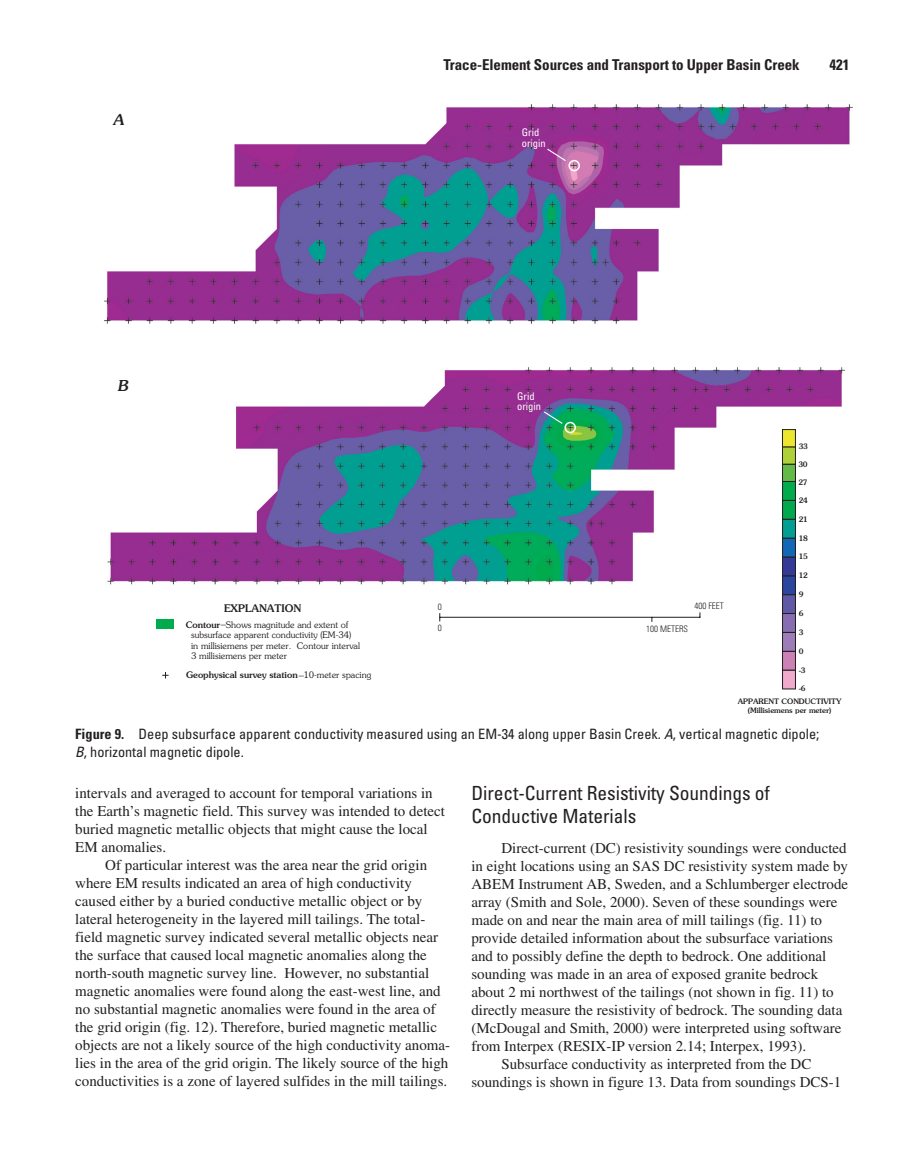
<style>
.page{position:relative;width:909px;height:1172px;background:#fff}
.page>*{position:absolute;margin:0;border:0;box-sizing:border-box;transform-origin:0 0}
.t1{font:condensed 19.5px/22.5px "Univers";letter-spacing:-.005em;color:#231f20}
.t2{font:15px/18px "Times";color:#231f20}
.t3{font:700 condensed 15px "Univers";letter-spacing:-.005em;color:#231f20}
.t4{font:italic 500 15px "Souvenir";color:#231f20}
.t5{font:condensed 14.25px/18px "Univers";color:#231f20}
.t6{font:condensed 10.5px/10.5px "Univers";color:#fff}
.t7{font:500 10.5px "Souvenir";color:#231f20}
.t8{font:300 9px/10.5px "Souvenir";color:#231f20}
.t9{font:500 9px "Souvenir";color:#231f20}
.t10{font:300 condensed 9px "Univers";color:#231f20}
.t11{font:500 7.5px/9px "Souvenir";color:#231f20;text-align:center}
.s1{font-weight:500}
.s2{font-weight:300}
.s3{font-weight:700}
.s4{font-style:italic}
</style>
<div class="page">
<img style="left:107px;top:367px;width:738px;height:219px">
<img style="left:104px;top:104px;width:749px;height:220px">
<div style="left:156px;top:618px;width:18px;height:10px;background:#00ab4d"></div>
<div style="left:782px;top:670px;width:13px;height:19px;background:#efaacc"></div>
<div style="left:782px;top:670px;width:13px;height:19px;border:1px solid #231f20"></div>
<div style="left:782px;top:651px;width:13px;height:19px;background:#cc81b6"></div>
<div style="left:782px;top:651px;width:13px;height:19px;border:1px solid #231f20"></div>
<div style="left:782px;top:632px;width:13px;height:19px;background:#9d7db8"></div>
<div style="left:782px;top:632px;width:13px;height:19px;border:1px solid #231f20"></div>
<div style="left:782px;top:613px;width:13px;height:19px;background:#876eb1"></div>
<div style="left:782px;top:613px;width:13px;height:19px;border:1px solid #231f20"></div>
<div style="left:782px;top:594px;width:13px;height:19px;background:#605aa6"></div>
<div style="left:782px;top:594px;width:13px;height:19px;border:1px solid #231f20"></div>
<div style="left:782px;top:575px;width:13px;height:19px;background:#2a469d"></div>
<div style="left:782px;top:575px;width:13px;height:19px;border:1px solid #231f20"></div>
<div style="left:782px;top:557px;width:13px;height:18px;background:#333b97"></div>
<div style="left:782px;top:557px;width:13px;height:18px;border:1px solid #231f20"></div>
<div style="left:782px;top:538px;width:13px;height:19px;background:#1268b4"></div>
<div style="left:782px;top:538px;width:13px;height:19px;border:1px solid #231f20"></div>
<div style="left:782px;top:519px;width:13px;height:19px;background:#009f91"></div>
<div style="left:782px;top:519px;width:13px;height:19px;border:1px solid #231f20"></div>
<div style="left:782px;top:500px;width:13px;height:19px;background:#00a84e"></div>
<div style="left:782px;top:500px;width:13px;height:19px;border:1px solid #231f20"></div>
<div style="left:782px;top:481px;width:13px;height:19px;background:#00ab4d"></div>
<div style="left:782px;top:481px;width:13px;height:19px;border:1px solid #231f20"></div>
<div style="left:782px;top:464px;width:13px;height:17px;background:#62bb47"></div>
<div style="left:782px;top:464px;width:13px;height:17px;border:1px solid #231f20"></div>
<div style="left:782px;top:447px;width:13px;height:17px;background:#afd138"></div>
<div style="left:782px;top:447px;width:13px;height:17px;border:1px solid #231f20"></div>
<div style="left:782px;top:429px;width:13px;height:18px;background:#ece72e"></div>
<div style="left:782px;top:429px;width:13px;height:18px;border:1px solid #231f20"></div>
<hr style="left:440px;top:617px;width:260px;height:1px;background:#231f20">
<svg style="left:162px;top:672px;width:7px;height:6px"></svg>
<div style="left:568px;top:160px;width:12px;height:11px;border:2px solid #fff;border-radius:50%"></div>
<svg style="left:546px;top:147px;width:21px;height:15px"></svg>
<div style="left:564px;top:422px;width:12px;height:11px;border:2px solid #fff;border-radius:50%"></div>
<svg style="left:543px;top:410px;width:21px;height:15px"></svg>
<p class="t4" style="left:113px;top:113px;width:13px">A</p>
<p class="t3" style="left:444px;top:59px;width:358px">Trace-Element Sources and Transport to Upper Basin Creek</p>
<p class="t3" style="left:829px;top:59px;width:21px">421</p>
<p class="t6" style="left:522px;top:128px;width:25px">Grid origin</p>
<p class="t4" style="left:118px;top:379px;width:12px">B</p>
<p class="t7" style="left:224px;top:603px;width:79px">EXPLANATION</p>
<p class="t8" style="left:191px;top:620px;width:170px;text-indent:-5px"><span class="s1">Contour</span> Shows magnitude and extent of subsurface apparent conductivity (EM-34) in millisiemens per meter. Contour interval 3 millisiemens per meter</p>
<p class="t7" style="left:221px;top:616px;width:7px">_</p>
<p class="t9" style="left:186px;top:671px;width:187px">Geophysical survey station <span class="s2">10-meter spacing</span></p>
<p class="t7" style="left:299px;top:667px;width:7px">_</p>
<p class="t6" style="left:517px;top:391px;width:25px">Grid origin</p>
<p class="t10" style="left:438px;top:603px;width:5px">0</p>
<p class="t10" style="left:694px;top:602px;width:31px">400 FEET</p>
<p class="t10" style="left:438px;top:624px;width:5px">0</p>
<p class="t10" style="left:646px;top:625px;width:43px">100 METERS</p>
<p class="t11" style="left:799px;top:443px;width:11px">33</p>
<p class="t11" style="left:798px;top:460px;width:11px">30</p>
<p class="t11" style="left:798px;top:478px;width:11px">27</p>
<p class="t11" style="left:799px;top:496px;width:11px">24</p>
<p class="t11" style="left:799px;top:515px;width:11px">21</p>
<p class="t11" style="left:799px;top:534px;width:11px">18</p>
<p class="t11" style="left:799px;top:553px;width:11px">15</p>
<p class="t11" style="left:799px;top:571px;width:11px">12</p>
<p class="t11" style="left:799px;top:590px;width:6px">9</p>
<p class="t11" style="left:799px;top:609px;width:6px">6</p>
<p class="t11" style="left:799px;top:628px;width:6px">3</p>
<p class="t11" style="left:799px;top:647px;width:6px">0</p>
<p class="t11" style="left:799px;top:666px;width:8px">-3</p>
<p class="t11" style="left:799px;top:684px;width:8px">-6</p>
<p class="t11" style="left:738px;top:697px;width:105px">APPARENT CONDUCTIVITY (Millisiemens per meter)</p>
<p class="t5" style="left:75px;top:726px;width:745px"><span class="s3">Figure 9.</span> Deep subsurface apparent conductivity measured using an EM-34 along upper Basin Creek. <span class="s4">A</span>, vertical magnetic dipole;<br><span class="s4">B</span>, horizontal magnetic dipole.</p>
<p class="t2" style="left:75px;top:785px;width:371px">intervals and averaged to account for temporal variations in the Earth’s magnetic field. This survey was intended to detect buried magnetic metallic objects that might cause the local EM anomalies.</p>
<p class="t2" style="left:75px;top:857px;width:376px;text-indent:30px">Of particular interest was the area near the grid origin where EM results indicated an area of high conductivity caused either by a buried conductive metallic object or by lateral heterogeneity in the layered mill tailings. The total&shy;field magnetic survey indicated several metallic objects near the surface that caused local magnetic anomalies along the north-south magnetic survey line. However, no substantial magnetic anomalies were found along the east-west line, and no substantial magnetic anomalies were found in the area of the grid origin (fig. 12). Therefore, buried magnetic metallic objects are not a likely source of the high conductivity anoma&shy;lies in the area of the grid origin. The likely source of the high conductivities is a zone of layered sulfides in the mill tailings.</p>
<h1 class="t1" style="left:471px;top:783px;width:300px">Direct-Current Resistivity Soundings of<br>Conductive Materials</h1>
<p class="t2" style="left:501px;top:840px;width:347px">Direct-current (DC) resistivity soundings were conducted</p>
<p class="t2" style="left:471px;top:858px;width:378px">in eight locations using an SAS DC resistivity system made by</p>
<p class="t2" style="left:471px;top:876px;width:378px">ABEM Instrument AB, Sweden, and a Schlumberger electrode</p>
<p class="t2" style="left:471px;top:894px;width:368px">array (Smith and Sole, 2000). Seven of these soundings were</p>
<p class="t2" style="left:471px;top:912px;width:352px">made on and near the main area of mill tailings (fig. 11) to</p>
<p class="t2" style="left:471px;top:930px;width:363px">provide detailed information about the subsurface variations</p>
<p class="t2" style="left:471px;top:948px;width:356px">and to possibly define the depth to bedrock. One additional</p>
<p class="t2" style="left:471px;top:966px;width:348px">sounding was made in an area of exposed granite bedrock</p>
<p class="t2" style="left:471px;top:984px;width:364px">about 2 mi northwest of the tailings (not shown in fig. 11) to</p>
<p class="t2" style="left:471px;top:1002px;width:372px">directly measure the resistivity of bedrock. The sounding data</p>
<p class="t2" style="left:471px;top:1020px;width:371px">(McDougal and Smith, 2000) were interpreted using software</p>
<p class="t2" style="left:471px;top:1038px;width:336px">from Interpex (RESIX-IP version 2.14; Interpex, 1993).</p>
<p class="t2" style="left:501px;top:1056px;width:311px">Subsurface conductivity as interpreted from the DC</p>
<p class="t2" style="left:471px;top:1074px;width:371px">soundings is shown in figure 13. Data from soundings DCS-1</p>
</div>
